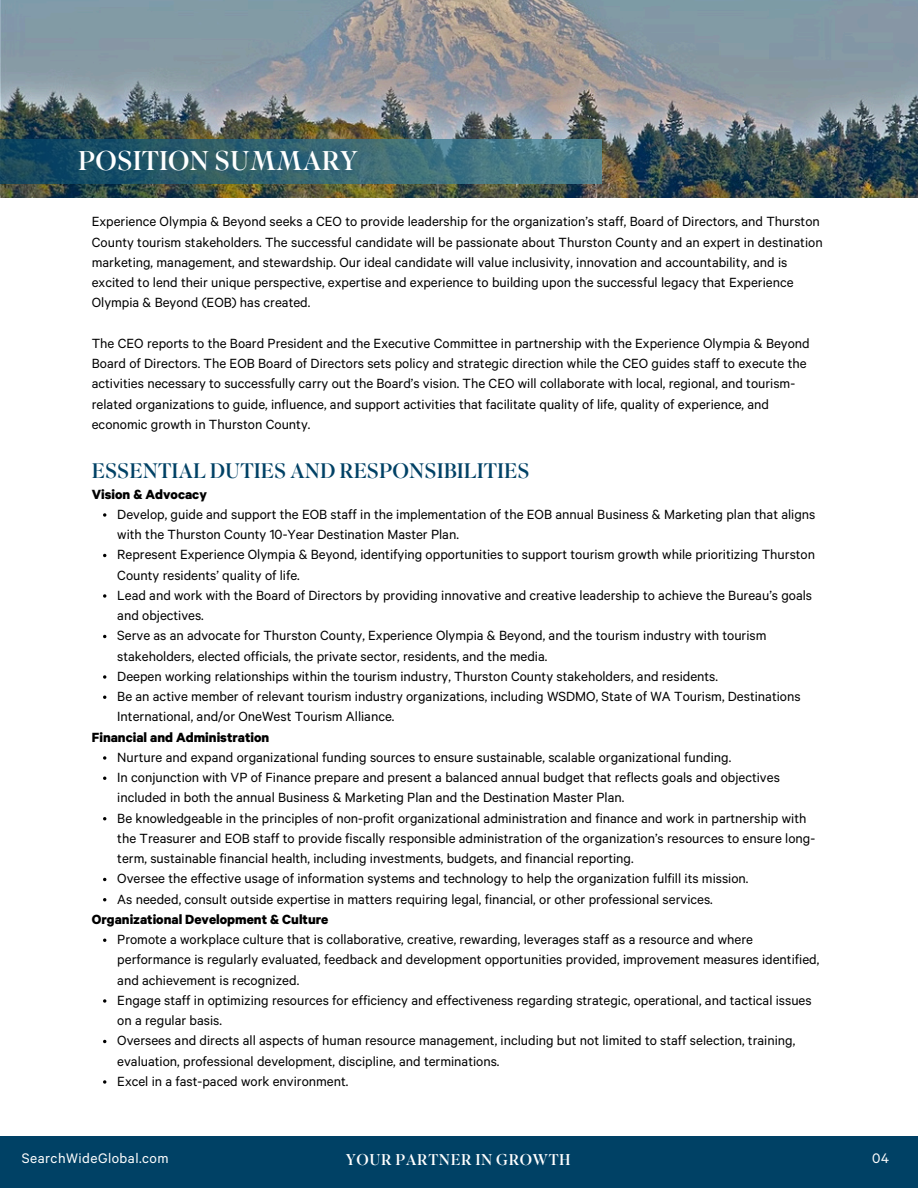
<style>
.page{position:relative;width:918px;height:1188px;background:#fff}
.page>*{position:absolute;margin:0;border:0;box-sizing:border-box;transform-origin:0 0}
.t1{font:27px "Superior Title";color:#fff}
.t2{font:21px "Superior Title";color:#004165}
.t3{font:15.6px "Calibre";letter-spacing:.03em;color:#fff}
.t4{font:15.6px "Superior Title";letter-spacing:.03em;color:#fff}
.t5{font:15px/20.2px "Calibre";color:#000}
.t6{font:700 15px "Calibre";color:#000}
</style>
<div class="page">
<img style="left:0;top:0;width:918px;height:197px">
<div style="left:0;top:1136px;width:918px;height:52px;background:#004165"></div>
<svg style="left:0;top:139px;width:602px;height:45px;background:#326473"></svg>
<svg style="left:103px;top:513px;width:3px;height:4px"></svg>
<svg style="left:103px;top:594px;width:3px;height:4px"></svg>
<svg style="left:103px;top:675px;width:3px;height:4px"></svg>
<svg style="left:103px;top:756px;width:3px;height:4px"></svg>
<svg style="left:103px;top:999px;width:3px;height:4px"></svg>
<svg style="left:103px;top:1080px;width:3px;height:4px"></svg>
<p class="t1" style="left:78px;top:143px;width:281px">POSITION SUMMARY</p>
<h1 class="t5" style="left:92px;top:213px;width:732px">Experience Olympia &amp; Beyond seeks a CEO to provide leadership for the organization’s staff, Board of Directors, and Thurston County tourism stakeholders. The successful candidate will be passionate about Thurston County and an expert in destination marketing, management, and stewardship. Our ideal candidate will value inclusivity, innovation and accountability, and is excited to lend their unique perspective, expertise and experience to building upon the successful legacy that Experience Olympia &amp; Beyond (EOB) has created.</h1>
<p class="t5" style="left:92px;top:334px;width:719px">The CEO reports to the Board President and the Executive Committee in partnership with the Experience Olympia &amp; Beyond Board of Directors. The EOB Board of Directors sets policy and strategic direction while the CEO guides staff to execute the activities necessary to successfully carry out the Board’s vision. The CEO will collaborate with local, regional, and tourism&shy;related organizations to guide, influence, and support activities that facilitate quality of life, quality of experience, and economic growth in Thurston County.</p>
<p class="t2" style="left:92px;top:458px;width:439px">ESSENTIAL DUTIES AND RESPONSIBILITIES</p>
<p class="t6" style="left:92px;top:487px;width:117px">Vision &amp; Advocacy</p>
<h2 class="t5" style="left:117px;top:505px;width:700px">Develop, guide and support the EOB staff in the implementation of the EOB annual Business &amp; Marketing plan that aligns with the Thurston County 10-Year Destination Master Plan.</h2>
<p class="t5" style="left:117px;top:546px;width:699px">Represent Experience Olympia &amp; Beyond, identifying opportunities to support tourism growth while prioritizing Thurston<br>County residents’ quality of life.</p>
<p class="t5" style="left:117px;top:586px;width:696px">Lead and work with the Board of Directors by providing innovative and creative leadership to achieve the Bureau’s goals and objectives.</p>
<p class="t5" style="left:117px;top:627px;width:651px">Serve as an advocate for Thurston County, Experience Olympia &amp; Beyond, and the tourism industry with tourism stakeholders, elected officials, the private sector, residents, and the media.</p>
<p class="t5" style="left:117px;top:667px;width:602px">Deepen working relationships within the tourism industry, Thurston County stakeholders, and residents.</p>
<p class="t5" style="left:117px;top:687px;width:685px">Be an active member of relevant tourism industry organizations, including WSDMO, State of WA Tourism, Destinations<br>International, and/or OneWest Tourism Alliance.</p>
<p class="t6" style="left:92px;top:730px;width:179px">Financial and Administration</p>
<h4 class="t5" style="left:117px;top:748px;width:615px">Nurture and expand organizational funding sources to ensure sustainable, scalable organizational funding.</h4>
<p class="t5" style="left:117px;top:768px;width:664px">In conjunction with VP of Finance prepare and present a balanced annual budget that reflects goals and objectives included in both the annual Business &amp; Marketing Plan and the Destination Master Plan.</p>
<p class="t5" style="left:117px;top:809px;width:699px">Be knowledgeable in the principles of non-profit organizational administration and finance and work in partnership with the Treasurer and EOB staff to provide fiscally responsible administration of the organization’s resources to ensure long&shy;term, sustainable financial health, including investments, budgets, and financial reporting.</p>
<p class="t5" style="left:117px;top:870px;width:633px">Oversee the effective usage of information systems and technology to help the organization fulfill its mission.</p>
<p class="t5" style="left:117px;top:890px;width:597px">As needed, consult outside expertise in matters requiring legal, financial, or other professional services.</p>
<p class="t6" style="left:92px;top:913px;width:238px">Organizational Development &amp; Culture</p>
<h4 class="t5" style="left:117px;top:930px;width:703px">Promote a workplace culture that is collaborative, creative, rewarding, leverages staff as a resource and where performance is regularly evaluated, feedback and development opportunities provided, improvement measures identified, and achievement is recognized.</h4>
<p class="t5" style="left:117px;top:991px;width:696px">Engage staff in optimizing resources for efficiency and effectiveness regarding strategic, operational, and tactical issues on a regular basis.</p>
<p class="t5" style="left:117px;top:1032px;width:680px">Oversees and directs all aspects of human resource management, including but not limited to staff selection, training, evaluation, professional development, discipline, and terminations.</p>
<p class="t5" style="left:117px;top:1072px;width:233px">Excel in a fast-paced work environment.</p>
<p class="t3" style="left:22px;top:1151px;width:148px">SearchWideGlobal.com</p>
<p class="t4" style="left:346px;top:1150px;width:226px">YOUR PARTNER IN GROWTH</p>
<h3 class="t3" style="left:872px;top:1151px;width:18px">04</h3>
</div>
